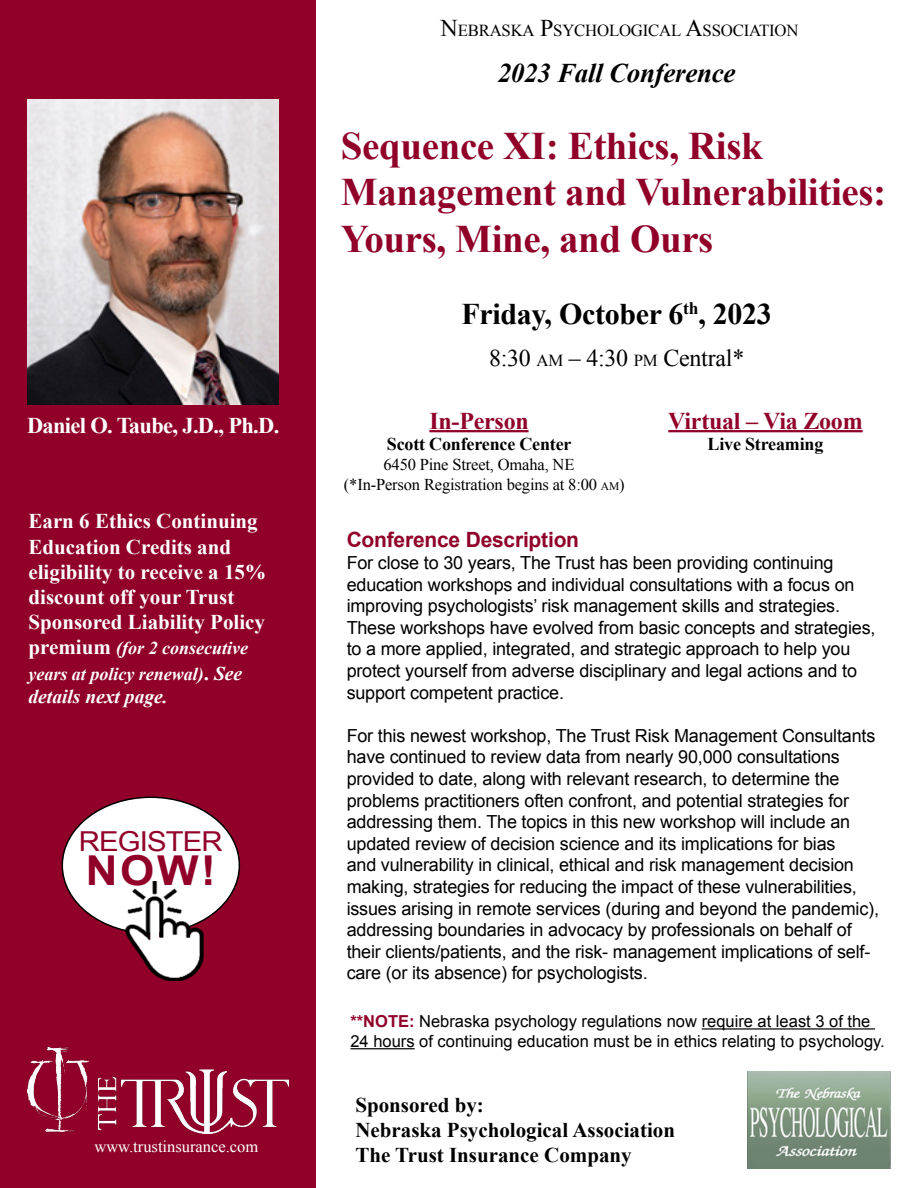
<style>
.page{position:relative;width:918px;height:1188px;background:#fff}
.page>*{position:absolute;margin:0;border:0;box-sizing:border-box;transform-origin:0 0}
.t1{font:700 41.25px "Arial";color:#900028;scale:1.07 1}
.t2{font:700 39px/46.8px "Times New Roman";letter-spacing:-.01em;color:#900028}
.t3{font:700 30px "Times New Roman";letter-spacing:-.01em;color:#000}
.t4{font:27.45px "Arial";letter-spacing:-.03em;color:#900028;scale:1.07 1}
.t5{font:italic 700 27px "Times New Roman";letter-spacing:-.01em;color:#000}
.t6{font:700 24px "Times New Roman";letter-spacing:-.01em;color:#900028}
.t7{font:24px "Times New Roman";letter-spacing:-.01em;color:#000}
.t8{font:700 22.5px "Times New Roman";letter-spacing:-.03em;color:#fff}
.t9{font:700 21px/25.2px "Times New Roman";color:#fff}
.t10{font:700 21px/25.2px "Times New Roman";color:#000}
.t11{font:700 21px "Arial";letter-spacing:-.01em;color:#900028}
.t12{font:italic 700 19.5px "Times New Roman";color:#fff}
.t13{font:18px/21.6px "Arial";letter-spacing:-.01em;color:#000}
.t14{font:italic 700 18px/25.2px "Times New Roman";color:#fff}
.t15{font:700 18px "Times New Roman";letter-spacing:-.01em;color:#000}
.t16{font:16.8px "Times New Roman";letter-spacing:-.015em;color:#000}
.t17{font:16.5px/19.8px "Arial";color:#000}
.t18{font:16.5px/19.8px "Times New Roman";letter-spacing:-.01em;color:#000}
.t19{font:16.5px "Times New Roman";color:#fff}
.s1{font-style:normal;font-size:21px}
.s2{font-size:19.5px}
.s3{font-size:24px}
.s4{font-size:16.8px}
.s5{font-size:11.55px}
.s6{font-style:inherit}
.s7{font-weight:700;color:#900028}
</style>
<div class="page">
<div style="left:0;top:0;width:315px;height:1188px;background:#900028"></div>
<img style="left:748px;top:1071px;width:143px;height:97px">
<img style="left:27px;top:1047px;width:261px;height:86px">
<hr style="left:429px;top:430px;width:100px;height:2px;background:#900028">
<hr style="left:668px;top:430px;width:195px;height:2px;background:#900028">
<hr style="left:702px;top:1028px;width:173px;height:2px;background:#000">
<hr style="left:350px;top:1048px;width:65px;height:1px;background:#000">
<div style="left:62px;top:797px;width:177px;height:136px;background:#fff;border-radius:50%"></div>
<img style="left:126px;top:882px;width:77px;height:99px">
<img style="left:27px;top:99px;width:251px;height:306px">
<p class="t8" style="left:27px;top:410px;width:254px">Daniel O. Taube, J.D., Ph.D.</p>
<p class="t9" style="left:28px;top:508px;width:239px">Earn 6 Ethics Continuing<br>Education Credits and eligibility to receive a 15% discount off your Trust<br>Sponsored Liability Policy</p>
<p class="t14" style="left:28px;top:635px;width:221px"><span class="s1">premium</span> (for 2 consecutive years at policy renewal)<span class="s1">.</span> <span class="s2">See</span></p>
<p class="t12" style="left:29px;top:683px;width:141px">details next page.</p>
<h3 class="t4" style="left:79px;top:823px;width:136px">REGISTER</h3>
<h1 class="t1" style="left:86px;top:843px;width:123px">NOW!</h1>
<p class="t19" style="left:94px;top:1135px;width:165px">www.trustinsurance.com</p>
<p class="t16" style="left:441px;top:19px;width:359px"><span class="s3">N</span>EBRASKA <span class="s3">P</span>SYCHOLOGICAL <span class="s3">A</span>SSOCIATION</p>
<h3 class="t5" style="left:498px;top:54px;width:239px">2023 Fall Conference</h3>
<h2 class="t2" style="left:341px;top:121px;width:547px">Sequence XI: Ethics, Risk<br>Management and Vulnerabilities:<br>Yours, Mine, and Ours</h2>
<h3 class="t3" style="left:461px;top:293px;width:312px">Friday, October 6<sup>th</sup>, 2023</h3>
<h3 class="t7" style="left:489px;top:342px;width:257px">8:30 <span class="s4">AM</span> – 4:30 <span class="s4">PM</span> Central*</h3>
<h3 class="t6" style="left:429px;top:404px;width:101px">In-Person</h3>
<h3 class="t6" style="left:668px;top:404px;width:196px">Virtual – Via Zoom</h3>
<p class="t15" style="left:387px;top:432px;width:186px">Scott Conference Center</p>
<p class="t15" style="left:708px;top:432px;width:117px">Live Streaming</p>
<p class="t18" style="left:344px;top:454px;width:282px;text-indent:40px">6450 Pine Street, Omaha, NE (*In-Person Registration begins at 8:00 <span class="s5">AM</span><span class="s6">)</span></p>
<p class="t11" style="left:347px;top:526px;width:234px">Conference Description</p>
<p class="t13" style="left:347px;top:552px;width:530px">For close to 30 years, The Trust has been providing continuing education workshops and individual consultations with a focus on improving psychologists’ risk management skills and strategies.<br>These workshops have evolved from basic concepts and strategies, to a more applied, integrated, and strategic approach to help you protect yourself from adverse disciplinary and legal actions and to support competent practice.</p>
<p class="t13" style="left:347px;top:725px;width:534px">For this newest workshop, The Trust Risk Management Consultants have continued to review data from nearly 90,000 consultations provided to date, along with relevant research, to determine the problems practitioners often confront, and potential strategies for addressing them. The topics in this new workshop will include an updated review of decision science and its implications for bias<br>and vulnerability in clinical, ethical and risk management decision making, strategies for reducing the impact of these vulnerabilities, issues arising in remote services (during and beyond the pandemic), addressing boundaries in advocacy by professionals on behalf of their clients/patients, and the risk- management implications of self&shy;care (or its absence) for psychologists.</p>
<p class="t17" style="left:350px;top:1012px;width:536px"><span class="s7">**NOTE:</span> Nebraska psychology regulations now require at least 3 of the<br>24 hours of continuing education must be in ethics relating to psychology.</p>
<p class="t10" style="left:355px;top:1091px;width:321px">Sponsored by:<br>Nebraska Psychological Association<br>The Trust Insurance Company</p>
</div>
